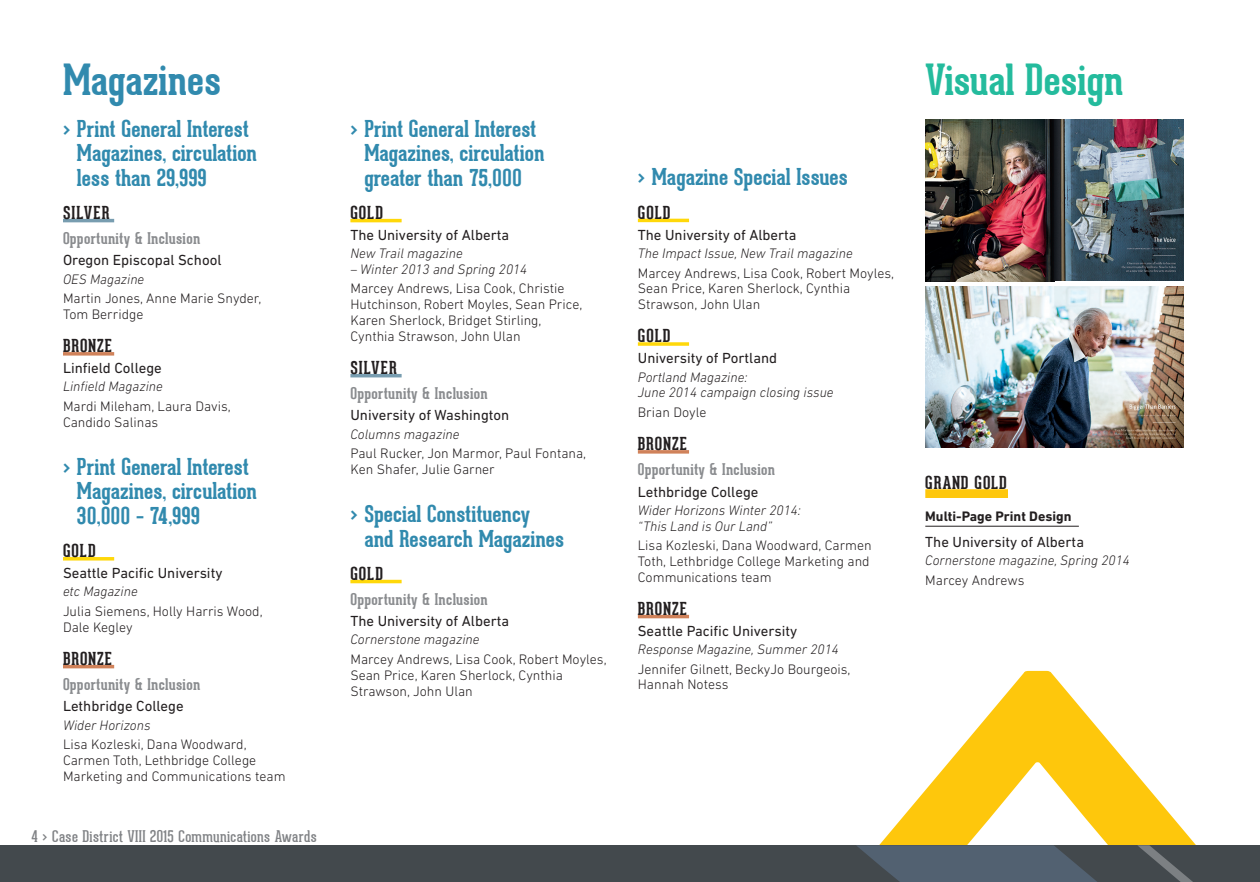
<style>
.page{position:relative;width:1260px;height:882px;background:#fff}
.page>*{position:absolute;margin:0;border:0;box-sizing:border-box;transform-origin:0 0}
.t1{font:700 42px "Geared Slab";color:#24bb9d}
.t2{font:700 42px "Geared Slab";color:#318aae}
.t3{font:700 22.75px/24.5px "Geared Slab";color:#318aae}
.t4{font:700 17.5px "Geared Slab";letter-spacing:.055em;color:#231f20}
.t5{font:700 15.75px "Geared Slab";letter-spacing:.02em;color:#8a8c8f}
.t6{font:15.75px "Geared Slab";letter-spacing:.02em;color:#808285}
.t7{font:14.88px "DIN Next LT Pro";color:#231f20}
.t8{font:300 14px/15.8px "DIN Next LT Pro";color:#231f20}
.t9{font:italic 300 14px/15.8px "DIN Next LT Pro";color:#231f20}
.t10{font:700 14px "DIN Next LT Pro";color:#231f20}
</style>
<div class="page">
<svg style="left:879px;top:671px;width:317px;height:174px"></svg>
<div style="left:0;top:845px;width:1260px;height:37px;background:#43494d"></div>
<svg style="left:856px;top:845px;width:241px;height:37px"></svg>
<svg style="left:1137px;top:845px;width:56px;height:37px"></svg>
<hr style="left:63px;top:219px;width:51px;height:3px;background:#789db0">
<svg style="left:63px;top:352px;width:51px;height:4px"></svg>
<svg style="left:63px;top:557px;width:51px;height:4px"></svg>
<hr style="left:63px;top:665px;width:51px;height:3px;background:#d0825a">
<hr style="left:350px;top:219px;width:52px;height:3px;background:#ffd80a">
<hr style="left:350px;top:374px;width:52px;height:3px;background:#789db0">
<hr style="left:350px;top:580px;width:52px;height:3px;background:#ffd80a">
<hr style="left:638px;top:219px;width:51px;height:3px;background:#ffd80a">
<svg style="left:638px;top:342px;width:51px;height:4px"></svg>
<svg style="left:638px;top:450px;width:51px;height:4px"></svg>
<hr style="left:638px;top:615px;width:51px;height:3px;background:#d0825a">
<div style="left:925px;top:489px;width:83px;height:9px;background:#fec70c"></div>
<hr style="left:925px;top:526px;width:154px;height:1px;background:#231f20">
<img style="left:925px;top:120px;width:258px;height:161px">
<img style="left:925px;top:286px;width:258px;height:161px">
<h1 class="t2" style="left:63px;top:53px;width:159px">Magazines</h1>
<h1 class="t1" style="left:925px;top:53px;width:200px">Visual Design</h1>
<h2 class="t3" style="left:77px;top:116px;width:182px;text-indent:-14px">&gt; Print General Interest<br>Magazines, circulation less than 29,999</h2>
<p class="t4" style="left:63px;top:202px;width:48px">SILVER</p>
<p class="t5" style="left:63px;top:229px;width:139px">Opportunity &amp; Inclusion</p>
<p class="t7" style="left:63px;top:252px;width:160px">Oregon Episcopal School</p>
<p class="t9" style="left:63px;top:271px;width:83px">OES Magazine</p>
<p class="t8" style="left:63px;top:290px;width:200px">Martin Jones, Anne Marie Snyder,<br>Tom Berridge</p>
<p class="t4" style="left:63px;top:335px;width:50px">BRONZE</p>
<p class="t7" style="left:63px;top:359px;width:100px">Linfield College</p>
<p class="t9" style="left:63px;top:379px;width:101px">Linfield Magazine</p>
<p class="t8" style="left:63px;top:398px;width:169px">Mardi Mileham, Laura Davis,<br>Candido Salinas</p>
<h2 class="t3" style="left:77px;top:454px;width:182px;text-indent:-14px">&gt; Print General Interest<br>Magazines, circulation<br>30,000 – 74,999</h2>
<p class="t4" style="left:63px;top:540px;width:34px">GOLD</p>
<p class="t7" style="left:63px;top:564px;width:161px">Seattle Pacific University</p>
<p class="t9" style="left:63px;top:584px;width:76px">etc Magazine</p>
<p class="t8" style="left:63px;top:603px;width:201px">Julia Siemens, Holly Harris Wood,<br>Dale Kegley</p>
<p class="t4" style="left:63px;top:648px;width:50px">BRONZE</p>
<p class="t5" style="left:63px;top:675px;width:139px">Opportunity &amp; Inclusion</p>
<p class="t7" style="left:63px;top:698px;width:122px">Lethbridge College</p>
<p class="t9" style="left:63px;top:717px;width:89px">Wider Horizons</p>
<p class="t8" style="left:63px;top:736px;width:224px">Lisa Kozleski, Dana Woodward,<br>Carmen Toth, Lethbridge College<br>Marketing and Communications team</p>
<h2 class="t3" style="left:364px;top:116px;width:182px;text-indent:-14px">&gt; Print General Interest<br>Magazines, circulation greater than 75,000</h2>
<p class="t4" style="left:350px;top:202px;width:34px">GOLD</p>
<p class="t7" style="left:350px;top:226px;width:160px">The University of Alberta</p>
<p class="t9" style="left:350px;top:245px;width:114px">New Trail magazine</p>
<p class="t9" style="left:350px;top:261px;width:179px">– Winter 2013 and Spring 2014</p>
<p class="t8" style="left:350px;top:281px;width:233px">Marcey Andrews, Lisa Cook, Christie Hutchinson, Robert Moyles, Sean Price, Karen Sherlock, Bridget Stirling, Cynthia Strawson, John Ulan</p>
<p class="t4" style="left:350px;top:357px;width:48px">SILVER</p>
<p class="t5" style="left:350px;top:384px;width:139px">Opportunity &amp; Inclusion</p>
<p class="t7" style="left:350px;top:407px;width:160px">University of Washington</p>
<p class="t9" style="left:350px;top:426px;width:111px">Columns magazine</p>
<p class="t8" style="left:350px;top:445px;width:237px">Paul Rucker, Jon Marmor, Paul Fontana,<br>Ken Shafer, Julie Garner</p>
<h2 class="t3" style="left:364px;top:502px;width:201px;text-indent:-14px">&gt; Special Constituency and Research Magazines</h2>
<p class="t4" style="left:350px;top:562px;width:34px">GOLD</p>
<p class="t5" style="left:350px;top:590px;width:139px">Opportunity &amp; Inclusion</p>
<p class="t7" style="left:350px;top:613px;width:160px">The University of Alberta</p>
<p class="t9" style="left:350px;top:632px;width:131px">Cornerstone magazine</p>
<p class="t8" style="left:350px;top:651px;width:258px">Marcey Andrews, Lisa Cook, Robert Moyles,<br>Sean Price, Karen Sherlock, Cynthia<br>Strawson, John Ulan</p>
<h2 class="t3" style="left:638px;top:165px;width:211px">&gt; Magazine Special Issues</h2>
<p class="t4" style="left:638px;top:201px;width:34px">GOLD</p>
<p class="t7" style="left:638px;top:226px;width:160px">The University of Alberta</p>
<p class="t9" style="left:638px;top:245px;width:216px">The Impact Issue, New Trail magazine</p>
<p class="t8" style="left:638px;top:265px;width:258px">Marcey Andrews, Lisa Cook, Robert Moyles,<br>Sean Price, Karen Sherlock, Cynthia<br>Strawson, John Ulan</p>
<p class="t4" style="left:638px;top:325px;width:34px">GOLD</p>
<p class="t7" style="left:638px;top:350px;width:141px">University of Portland</p>
<p class="t9" style="left:638px;top:369px;width:197px">Portland Magazine:<br>June 2014 campaign closing issue</p>
<p class="t8" style="left:638px;top:404px;width:70px">Brian Doyle</p>
<p class="t4" style="left:638px;top:433px;width:50px">BRONZE</p>
<p class="t5" style="left:638px;top:460px;width:139px">Opportunity &amp; Inclusion</p>
<p class="t7" style="left:638px;top:483px;width:122px">Lethbridge College</p>
<p class="t9" style="left:638px;top:502px;width:165px">Wider Horizons Winter 2014: “This Land is Our Land”</p>
<p class="t8" style="left:638px;top:537px;width:235px">Lisa Kozleski, Dana Woodward, Carmen<br>Toth, Lethbridge College Marketing and<br>Communications team</p>
<p class="t4" style="left:638px;top:597px;width:50px">BRONZE</p>
<p class="t7" style="left:638px;top:622px;width:161px">Seattle Pacific University</p>
<p class="t9" style="left:638px;top:641px;width:203px">Response Magazine, Summer 2014</p>
<p class="t8" style="left:638px;top:661px;width:214px">Jennifer Gilnett, BeckyJo Bourgeois,<br>Hannah Notess</p>
<p class="t4" style="left:925px;top:472px;width:83px">GRAND GOLD</p>
<p class="t10" style="left:925px;top:508px;width:148px">Multi-Page Print Design</p>
<p class="t7" style="left:925px;top:533px;width:160px">The University of Alberta</p>
<p class="t9" style="left:925px;top:553px;width:206px">Cornerstone magazine, Spring 2014</p>
<p class="t8" style="left:925px;top:572px;width:101px">Marcey Andrews</p>
<p class="t6" style="left:32px;top:827px;width:287px">4 &gt; Case District VIII 2015 Communications Awards</p>
</div>
